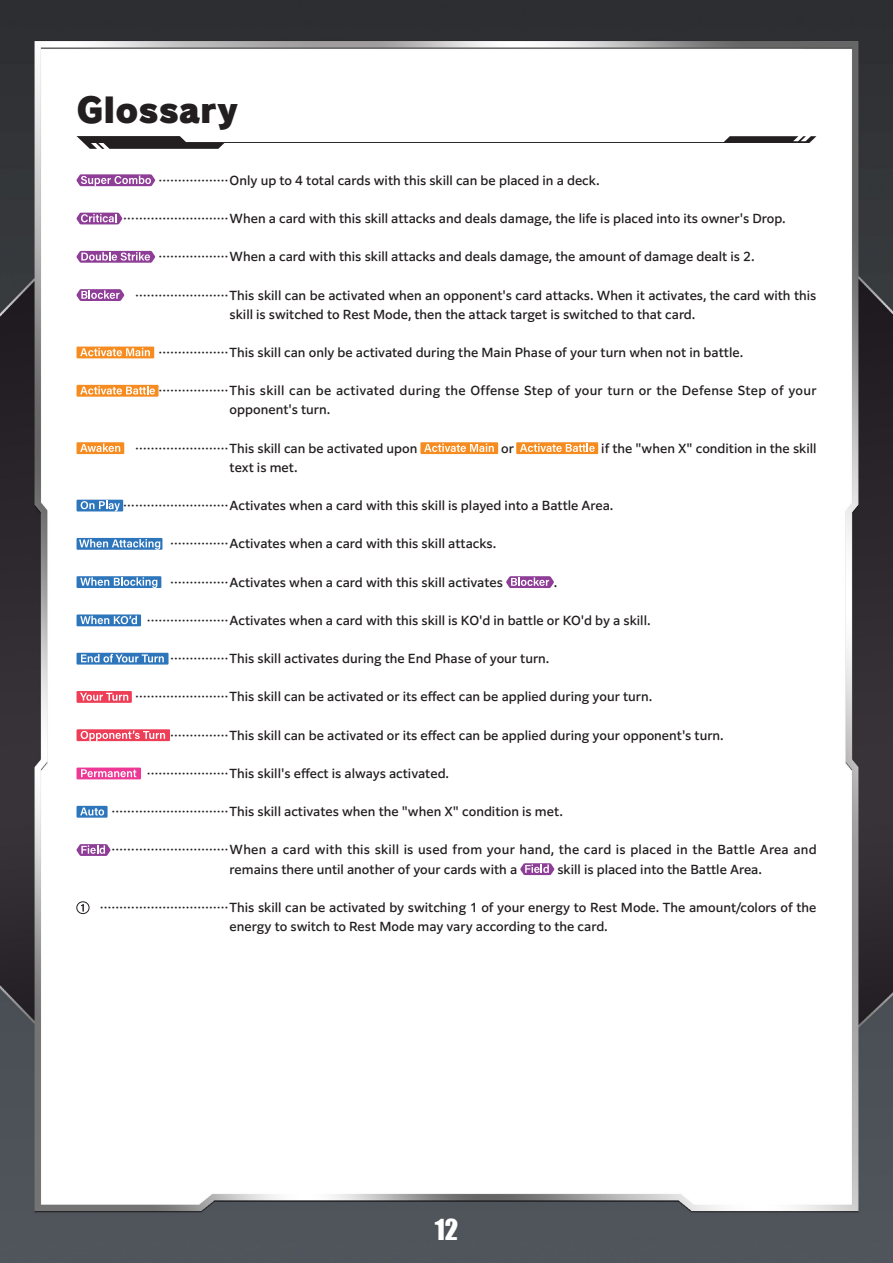
<style>
.page{position:relative;width:893px;height:1263px;background:#fff}
.page>*{position:absolute;margin:0;border:0;box-sizing:border-box;transform-origin:0 0}
.t1{font:34.05px "Rodin NTLG Pro UB";color:#231f20}
.t2{font:26.55px "Impact";color:#fff}
.t3{font:500 11.7px/19px "PUD Shin Go Pr 6 N";color:#231f20}
.t4{font:500 11.7px/19.2px "PUD Shin Go Pr 6 N";letter-spacing:.02em;color:#231f20}
.t5{font:500 11.7px/19px "PUD Shin Go Pr 6 N";letter-spacing:.025em;color:#231f20}
</style>
<div class="page">
<img style="left:0;top:0;width:893px;height:1263px">
<svg style="left:76px;top:174px;width:79px;height:12px"></svg>
<svg style="left:76px;top:213px;width:46px;height:11px"></svg>
<svg style="left:76px;top:251px;width:79px;height:12px"></svg>
<svg style="left:76px;top:289px;width:48px;height:12px"></svg>
<svg style="left:77px;top:347px;width:77px;height:11px"></svg>
<svg style="left:80px;top:348px;width:70px;height:8px"></svg>
<svg style="left:77px;top:385px;width:82px;height:12px"></svg>
<svg style="left:80px;top:386px;width:75px;height:8px"></svg>
<div style="left:77px;top:442px;width:47px;height:12px;background:#f68b1f"></div>
<svg style="left:80px;top:443px;width:40px;height:9px"></svg>
<div style="left:420px;top:442px;width:78px;height:12px;background:#f68b1f"></div>
<svg style="left:424px;top:443px;width:70px;height:9px"></svg>
<div style="left:516px;top:442px;width:82px;height:12px;background:#f68b1f"></div>
<svg style="left:520px;top:443px;width:75px;height:9px"></svg>
<div style="left:77px;top:500px;width:46px;height:11px;background:#2e76bc"></div>
<svg style="left:81px;top:501px;width:39px;height:10px"></svg>
<svg style="left:77px;top:538px;width:85px;height:12px"></svg>
<svg style="left:79px;top:539px;width:81px;height:11px"></svg>
<svg style="left:77px;top:576px;width:84px;height:12px"></svg>
<svg style="left:80px;top:577px;width:77px;height:11px"></svg>
<svg style="left:506px;top:576px;width:48px;height:12px"></svg>
<div style="left:77px;top:614px;width:64px;height:12px;background:#2e76bc"></div>
<svg style="left:80px;top:616px;width:57px;height:8px"></svg>
<svg style="left:77px;top:653px;width:92px;height:11px"></svg>
<svg style="left:81px;top:654px;width:83px;height:8px"></svg>
<div style="left:77px;top:691px;width:55px;height:12px;background:#ee3d56"></div>
<svg style="left:80px;top:693px;width:48px;height:8px"></svg>
<div style="left:77px;top:729px;width:93px;height:12px;background:#ee3d56"></div>
<svg style="left:81px;top:730px;width:84px;height:11px"></svg>
<svg style="left:77px;top:767px;width:64px;height:12px"></svg>
<svg style="left:81px;top:769px;width:55px;height:8px"></svg>
<svg style="left:77px;top:806px;width:31px;height:12px"></svg>
<svg style="left:80px;top:807px;width:24px;height:8px"></svg>
<svg style="left:76px;top:844px;width:35px;height:12px"></svg>
<svg style="left:520px;top:863px;width:34px;height:12px"></svg>
<div style="left:77px;top:902px;width:12px;height:11px;background:#fff;border-radius:50%"></div>
<div style="left:77px;top:901px;width:12px;height:13px;border:1px solid #231f20;border-radius:50%"></div>
<svg style="left:81px;top:904px;width:3px;height:7px"></svg>
<svg style="left:77px;top:136px;width:739px;height:13px"></svg>
<h1 class="t1" style="left:77px;top:86px;width:163px">Glossary</h1>
<p class="t3" style="left:158px;top:171px;width:443px">………………Only up to 4 total cards with this skill can be placed in a deck.</p>
<p class="t3" style="left:123px;top:209px;width:664px">………………………When a card with this skill attacks and deals damage, the life is placed into its owner's Drop.</p>
<p class="t3" style="left:158px;top:248px;width:598px">………………When a card with this skill attacks and deals damage, the amount of damage dealt is 2.</p>
<p class="t3" style="left:230px;top:286px;width:588px;text-indent:-95px">……………………This skill can be activated when an opponent's card attacks. When it activates, the card with this skill is switched to Rest Mode, then the attack target is switched to that card.</p>
<p class="t3" style="left:158px;top:343px;width:586px">………………This skill can only be activated during the Main Phase of your turn when not in battle.</p>
<p class="t5" style="left:230px;top:382px;width:588px;text-indent:-71px">………………This skill can be activated during the Offense Step of your turn or the Defense Step of your opponent's turn.</p>
<p class="t3" style="left:135px;top:439px;width:284px">……………………This skill can be activated upon</p>
<p class="t3" style="left:501px;top:439px;width:14px">or</p>
<p class="t3" style="left:601px;top:439px;width:217px">if the "when X" condition in the skill</p>
<p class="t3" style="left:230px;top:458px;width:70px">text is met.</p>
<p class="t3" style="left:123px;top:496px;width:492px">………………………Activates when a card with this skill is played into a Battle Area.</p>
<p class="t3" style="left:170px;top:535px;width:328px">……………Activates when a card with this skill attacks.</p>
<p class="t3" style="left:170px;top:573px;width:334px">……………Activates when a card with this skill activates</p>
<p class="t3" style="left:554px;top:573px;width:5px">.</p>
<p class="t3" style="left:147px;top:611px;width:505px">…………………Activates when a card with this skill is KO'd in battle or KO'd by a skill.</p>
<p class="t3" style="left:170px;top:649px;width:381px">……………This skill activates during the End Phase of your turn.</p>
<p class="t3" style="left:135px;top:688px;width:519px">……………………This skill can be activated or its effect can be applied during your turn.</p>
<p class="t3" style="left:170px;top:726px;width:555px">……………This skill can be activated or its effect can be applied during your opponent's turn.</p>
<p class="t3" style="left:147px;top:764px;width:304px">…………………This skill's effect is always activated.</p>
<p class="t3" style="left:112px;top:803px;width:453px">…………………………This skill activates when the "when X" condition is met.</p>
<p class="t4" style="left:230px;top:841px;width:589px;text-indent:-118px">…………………………When a card with this skill is used from your hand, the card is placed in the Battle Area and remains there until another of your cards with a</p>
<p class="t3" style="left:557px;top:860px;width:206px">skill is placed into the Battle Area.</p>
<p class="t3" style="left:230px;top:899px;width:588px;text-indent:-130px">……………………………This skill can be activated by switching 1 of your energy to Rest Mode. The amount/colors of the energy to switch to Rest Mode may vary according to the card.</p>
<h2 class="t2" style="left:435px;top:1209px;width:25px">12</h2>
</div>
